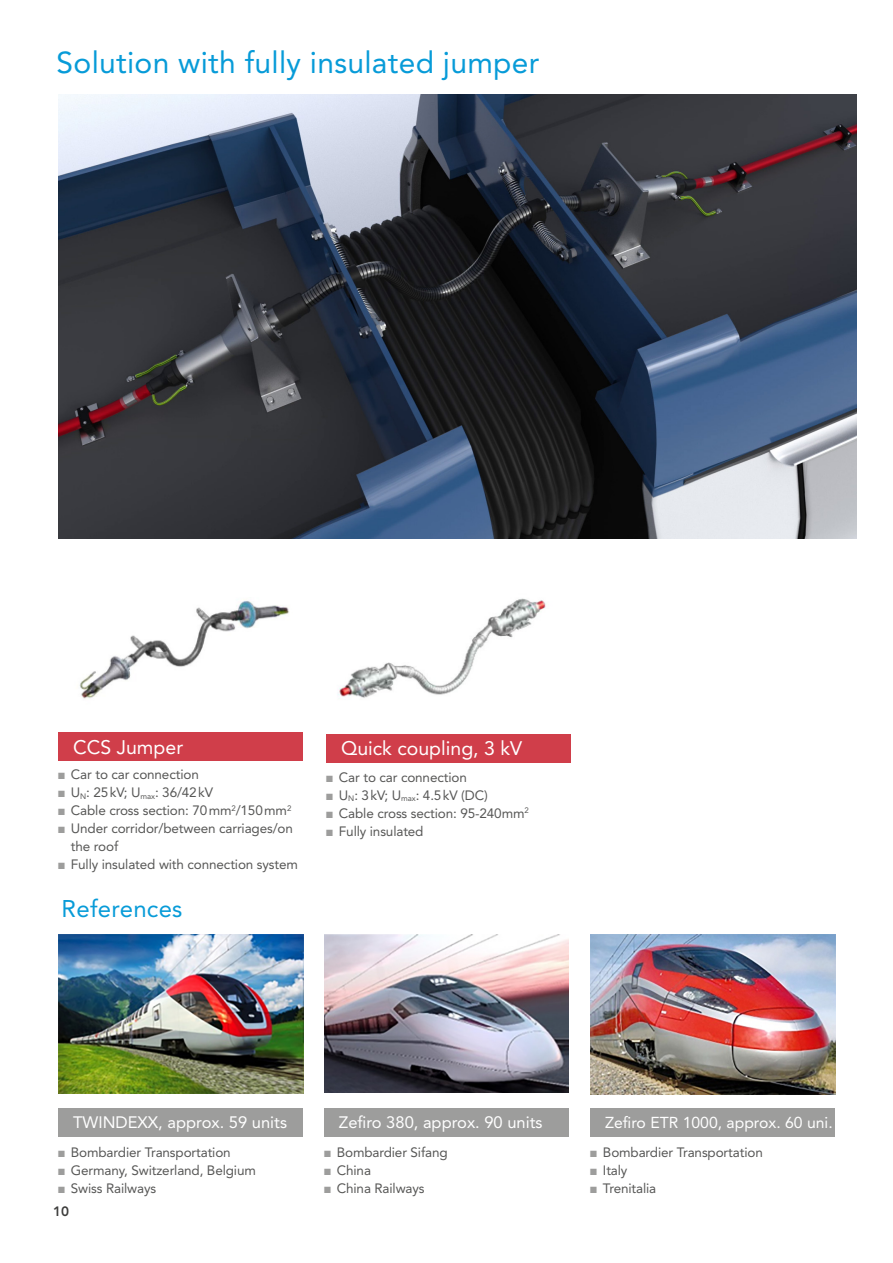
<style>
.page{position:relative;width:893px;height:1263px;background:#fff}
.page>*{position:absolute;margin:0;border:0;box-sizing:border-box;transform-origin:0 0}
.t1{font:30px "Avenir LT Std";letter-spacing:.01em;color:#079bd8}
.t2{font:24px "Avenir LT Std";letter-spacing:.01em;color:#079bd8}
.t3{font:19.5px "Avenir LT Std";color:#fff}
.t4{font:16.5px "Avenir LT Std";color:#fff}
.t5{font:15.75px "Avenir LT Std";color:#fff}
.t6{font:13.5px/18px "Avenir LT Std";letter-spacing:-.01em;color:#575756}
.t7{font:800 13.5px "Avenir LT Std";color:#3c3c3b}
.s1{color:#9d9d9c}
</style>
<div class="page">
<img style="left:337px;top:598px;width:209px;height:101px">
<img style="left:79px;top:601px;width:210px;height:98px">
<div style="left:58px;top:732px;width:245px;height:29px;background:#d03e4a"></div>
<div style="left:326px;top:733px;width:245px;height:29px;background:#d03e4a"></div>
<img style="left:58px;top:95px;width:799px;height:444px">
<img style="left:58px;top:934px;width:245px;height:159px">
<img style="left:324px;top:934px;width:245px;height:158px">
<img style="left:590px;top:934px;width:245px;height:160px">
<div style="left:58px;top:1108px;width:245px;height:29px;background:#9d9d9c"></div>
<div style="left:324px;top:1108px;width:245px;height:29px;background:#9d9d9c"></div>
<div style="left:590px;top:1108px;width:245px;height:29px;background:#9d9d9c"></div>
<h1 class="t1" style="left:57px;top:45px;width:484px">Solution with fully insulated jumper</h1>
<h3 class="t3" style="left:73px;top:735px;width:112px">CCS Jumper</h3>
<p class="t6" style="left:58px;top:766px;width:142px"><span class="s1">■</span> Car to car connection</p>
<p class="t6" style="left:58px;top:784px;width:156px"><span class="s1">■</span> U<sub>N</sub>: 25kV; U<sub>max</sub>: 36/42kV</p>
<p class="t6" style="left:58px;top:802px;width:235px"><span class="s1">■</span> Cable cross section: 70mm<sup>2</sup>/150mm<sup>2</sup></p>
<p class="t6" style="left:71px;top:820px;width:224px;text-indent:-13px"><span class="s1">■</span> Under corridor/between carriages/on the roof</p>
<p class="t6" style="left:58px;top:856px;width:241px"><span class="s1">■</span> Fully insulated with connection system</p>
<h2 class="t2" style="left:62px;top:895px;width:122px">References</h2>
<h3 class="t3" style="left:341px;top:737px;width:182px">Quick coupling, 3 kV</h3>
<p class="t6" style="left:326px;top:768px;width:142px"><span class="s1">■</span> Car to car connection</p>
<p class="t6" style="left:326px;top:786px;width:163px"><span class="s1">■</span> U<sub>N</sub>: 3kV; U<sub>max</sub>: 4.5kV (DC)</p>
<p class="t6" style="left:326px;top:804px;width:204px"><span class="s1">■</span> Cable cross section: 95-240mm<sup>2</sup></p>
<p class="t6" style="left:326px;top:822px;width:99px"><span class="s1">■</span> Fully insulated</p>
<p class="t4" style="left:73px;top:1113px;width:216px">TWINDEXX, approx. 59 units</p>
<p class="t6" style="left:58px;top:1143px;width:174px"><span class="s1">■</span> Bombardier Transportation</p>
<p class="t6" style="left:58px;top:1161px;width:199px"><span class="s1">■</span> Germany, Switzerland, Belgium</p>
<p class="t6" style="left:58px;top:1179px;width:100px"><span class="s1">■</span> Swiss Railways</p>
<p class="t7" style="left:53px;top:1203px;width:17px">10</p>
<p class="t4" style="left:339px;top:1113px;width:205px">Zefiro 380, approx. 90 units</p>
<p class="t6" style="left:324px;top:1143px;width:125px"><span class="s1">■</span> Bombardier Sifang</p>
<p class="t6" style="left:324px;top:1161px;width:48px"><span class="s1">■</span> China</p>
<p class="t6" style="left:324px;top:1179px;width:102px"><span class="s1">■</span> China Railways</p>
<p class="t5" style="left:605px;top:1113px;width:229px">Zefiro ETR 1000, approx. 60 uni.</p>
<p class="t6" style="left:590px;top:1143px;width:174px"><span class="s1">■</span> Bombardier Transportation</p>
<p class="t6" style="left:590px;top:1161px;width:39px"><span class="s1">■</span> Italy</p>
<p class="t6" style="left:590px;top:1179px;width:68px"><span class="s1">■</span> Trenitalia</p>
</div>
